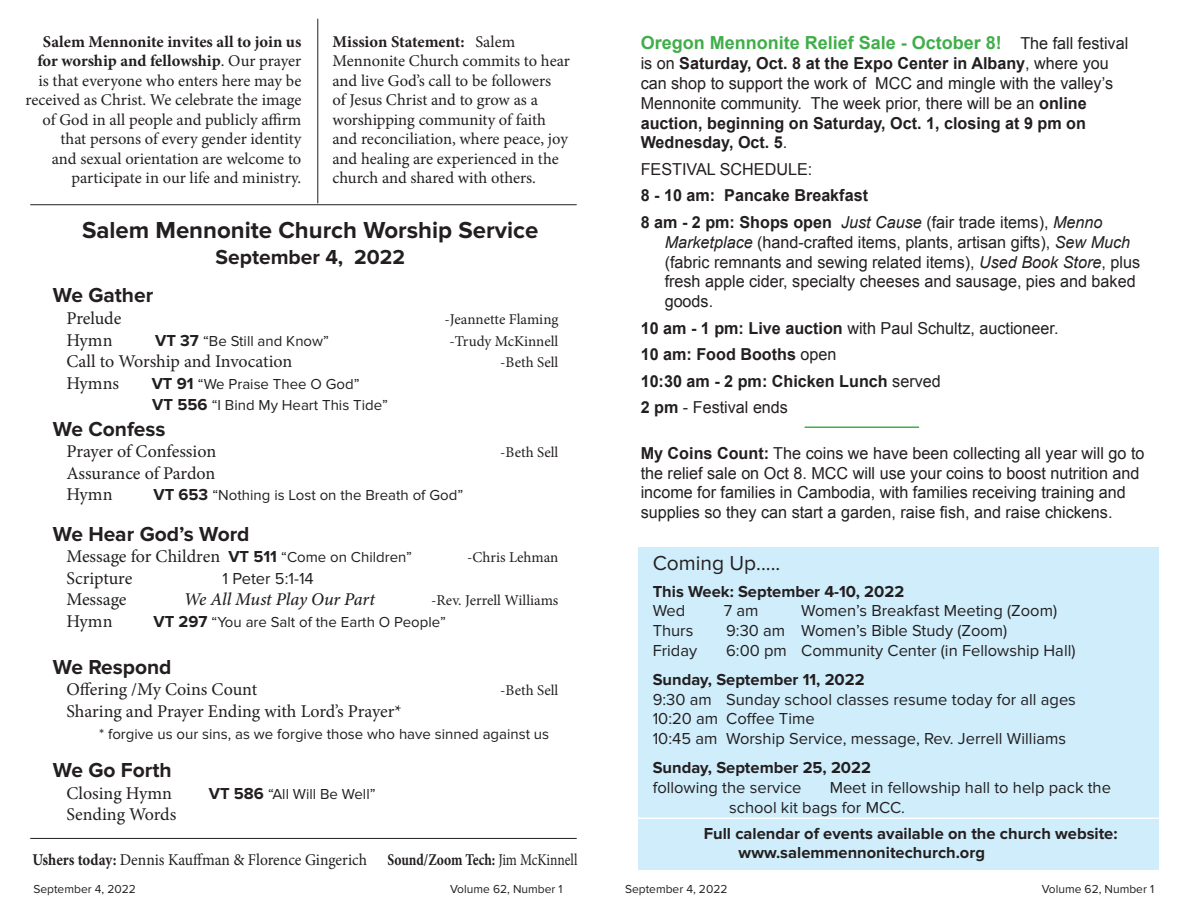
<style>
.page{position:relative;width:1188px;height:918px;background:#fff}
.page>*{position:absolute;margin:0;border:0;box-sizing:border-box;transform-origin:0 0}
.t1{font:700 24px "Proxima Nova";color:#231f20}
.t2{font:700 21px "Proxima Nova";color:#231f20}
.t3{font:21px "Proxima Nova";color:#231f20}
.t4{font:18px "Minion Pro";letter-spacing:-.005em;color:#231f20}
.t5{font:700 18px "Arial";color:#40ae49}
.t6{font:italic 500 18px "Minion Pro";letter-spacing:-.01em;color:#231f20}
.t7{font:16.5px/19.8px "Arial";color:#231f20}
.t8{font:16.5px/19.5px "Minion Pro";letter-spacing:-.005em;color:#231f20}
.t9{font:16.5px/19.8px "Proxima Nova";color:#231f20}
.t10{font:700 16.5px "Proxima Nova";color:#231f20}
.t11{font:700 16.5px "Arial";color:#231f20}
.t12{font:16.5px "Minion Pro";letter-spacing:-.005em;color:#231f20;scale:.94 1}
.t13{font:15px "Proxima Nova";color:#231f20}
.t14{font:15px "Minion Pro";color:#231f20}
.t15{font:12px "Proxima Nova";color:#231f20}
.s1{font-weight:700}
.s2{font-weight:700;font-size:16.5px}
.s3{font-family:"Proxima Nova";font-weight:700;font-size:16.5px}
.s4{font-family:"Proxima Nova";font-size:15px}
.s5{font-weight:400;font-size:16.5px;color:#231f20}
.s6{font-style:italic}
.s7{font-weight:400}
</style>
<div class="page">
<hr style="left:30px;top:204px;width:547px;height:1px;background:#231f20">
<hr style="left:317px;top:19px;width:1px;height:184px;background:#231f20">
<div style="left:638px;top:547px;width:521px;height:323px;background:#cfedfb"></div>
<hr style="left:618px;top:818px;width:557px;height:1px;background:#fff">
<hr style="left:30px;top:838px;width:547px;height:1px;background:#231f20">
<hr style="left:805px;top:426px;width:114px;height:2px;background:#40ae49">
<p class="t8" style="left:26px;top:32px;width:277px;text-align:right"><span class="s1">Salem Mennonite invites all to join us for worship and fellowship</span>. Our prayer is that everyone who enters here may be received as Christ. We celebrate the image of God in all people and publicly affirm that persons of every gender identity<br>and sexual orientation are welcome to participate in our life and ministry.</p>
<p class="t8" style="left:333px;top:32px;width:239px"><span class="s1">Mission Statement:</span> Salem<br>Mennonite Church commits to hear and live God’s call to be followers<br>of Jesus Christ and to grow as a worshipping community of faith and reconciliation, where peace, joy and healing are experienced in the church and shared with others.</p>
<p class="t1" style="left:82px;top:217px;width:458px">Salem Mennonite Church Worship Service</p>
<p class="t2" style="left:216px;top:245px;width:191px">September 4, 2022</p>
<p class="t2" style="left:53px;top:283px;width:102px">We Gather</p>
<p class="t4" style="left:66px;top:306px;width:57px">Prelude</p>
<p class="t14" style="left:445px;top:309px;width:115px">-Jeannette Flaming</p>
<p class="t4" style="left:66px;top:328px;width:48px">Hymn</p>
<p class="t13" style="left:155px;top:332px;width:175px"><span class="s2">VT 37</span> “Be Still and Know”</p>
<p class="t14" style="left:450px;top:331px;width:110px">-Trudy McKinnell</p>
<p class="t4" style="left:66px;top:349px;width:227px">Call to Worship and Invocation</p>
<p class="t14" style="left:500px;top:352px;width:60px">-Beth Sell</p>
<p class="t4" style="left:66px;top:371px;width:54px">Hymns</p>
<p class="t13" style="left:152px;top:375px;width:209px"><span class="s2">VT 91</span> “We Praise Thee O God”</p>
<p class="t13" style="left:152px;top:397px;width:237px"><span class="s2">VT 556</span> “I Bind My Heart This Tide”</p>
<p class="t2" style="left:53px;top:416px;width:114px">We Confess</p>
<p class="t4" style="left:66px;top:439px;width:151px">Prayer of Confession</p>
<p class="t14" style="left:500px;top:442px;width:60px">-Beth Sell</p>
<p class="t4" style="left:66px;top:461px;width:150px">Assurance of Pardon</p>
<p class="t4" style="left:66px;top:483px;width:48px">Hymn</p>
<p class="t13" style="left:153px;top:487px;width:311px"><span class="s2">VT 653</span> “Nothing is Lost on the Breath of God”</p>
<p class="t2" style="left:53px;top:521px;width:198px">We Hear God’s Word</p>
<p class="t4" style="left:66px;top:544px;width:347px">Message for Children <span class="s3">VT 511</span> <span class="s4">“Come on Children”</span></p>
<p class="t14" style="left:467px;top:547px;width:93px">-Chris Lehman</p>
<p class="t4" style="left:66px;top:566px;width:67px">Scripture</p>
<p class="t9" style="left:222px;top:569px;width:93px">1 Peter 5:1-14</p>
<p class="t4" style="left:66px;top:588px;width:62px">Message</p>
<p class="t6" style="left:184px;top:587px;width:193px">We All Must Play Our Part</p>
<p class="t14" style="left:431px;top:591px;width:129px">-Rev. Jerrell Williams</p>
<p class="t4" style="left:66px;top:609px;width:48px">Hymn</p>
<p class="t13" style="left:153px;top:613px;width:294px"><span class="s2">VT 297</span> “You are Salt of the Earth O People”</p>
<p class="t2" style="left:53px;top:655px;width:120px">We Respond</p>
<p class="t4" style="left:66px;top:678px;width:192px">Offering /My Coins Count</p>
<p class="t14" style="left:500px;top:681px;width:60px">-Beth Sell</p>
<p class="t4" style="left:66px;top:699px;width:337px">Sharing and Prayer Ending with Lord’s Prayer*</p>
<p class="t13" style="left:99px;top:725px;width:452px">* forgive us our sins, as we forgive those who have sinned against us</p>
<p class="t2" style="left:53px;top:758px;width:120px">We Go Forth</p>
<p class="t4" style="left:66px;top:781px;width:107px">Closing Hymn</p>
<p class="t13" style="left:209px;top:785px;width:168px"><span class="s2">VT 586</span> “All Will Be Well”</p>
<p class="t4" style="left:66px;top:803px;width:111px">Sending Words</p>
<p class="t12" style="left:32px;top:848px;width:581px"><span class="s1">Ushers today:</span> Dennis Kauffman &amp; Florence Gingerich <span class="s1">Sound/Zoom Tech:</span> Jim McKinnell</p>
<p class="t15" style="left:33px;top:882px;width:104px">September 4, 2022</p>
<p class="t15" style="left:450px;top:882px;width:114px">Volume 62, Number 1</p>
<p class="t5" style="left:641px;top:31px;width:489px">Oregon Mennonite Relief Sale - October 8! <span class="s5">The fall festival</span></p>
<p class="t7" style="left:641px;top:54px;width:474px">is on <span class="s1">Saturday, Oct. 8 at the Expo Center in Albany</span>, where you can shop to support the work of MCC and mingle with the valley’s Mennonite community. The week prior, there will be an <span class="s1">online auction, beginning on Saturday, Oct. 1, closing at 9 pm on Wednesday, Oct. 5</span>.</p>
<p class="t7" style="left:641px;top:159px;width:173px">FESTIVAL SCHEDULE:</p>
<p class="t11" style="left:641px;top:185px;width:229px">8 - 10 am: Pancake Breakfast</p>
<p class="t7" style="left:665px;top:212px;width:477px;text-indent:-24px"><span class="s1">8 am - 2 pm: Shops open</span> <span class="s6">Just Cause</span> (fair trade items), <span class="s6">Menno Marketplace</span> (hand-crafted items, plants, artisan gifts), <span class="s6">Sew Much </span>(fabric remnants and sewing related items), <span class="s6">Used Book Store</span>, plus fresh apple cider, specialty cheeses and sausage, pies and baked goods.</p>
<p class="t7" style="left:641px;top:318px;width:419px"><span class="s1">10 am - 1 pm: Live auction</span> with Paul Schultz, auctioneer.</p>
<p class="t11" style="left:641px;top:344px;width:197px">10 am: Food Booths <span class="s7">open</span></p>
<p class="t11" style="left:641px;top:370px;width:302px">10:30 am - 2 pm: Chicken Lunch <span class="s7">served</span></p>
<p class="t7" style="left:641px;top:398px;width:149px"><span class="s1">2 pm</span> - Festival ends</p>
<p class="t7" style="left:641px;top:443px;width:505px"><span class="s1">My Coins Count:</span> The coins we have been collecting all year will go to the relief sale on Oct 8. MCC will use your coins to boost nutrition and income for families in Cambodia, with families receiving training and supplies so they can start a garden, raise fish, and raise chickens.</p>
<p class="t3" style="left:653px;top:551px;width:129px">Coming Up.....</p>
<p class="t10" style="left:653px;top:582px;width:253px">This Week: September 4-10, 2022</p>
<p class="t9" style="left:653px;top:601px;width:34px">Wed</p>
<p class="t9" style="left:724px;top:601px;width:36px">7 am</p>
<p class="t9" style="left:801px;top:601px;width:257px">Women’s Breakfast Meeting (Zoom)</p>
<p class="t9" style="left:653px;top:621px;width:42px">Thurs</p>
<p class="t9" style="left:726px;top:621px;width:283px">9:30 am Women’s Bible Study (Zoom)</p>
<p class="t9" style="left:653px;top:641px;width:46px">Friday</p>
<p class="t9" style="left:726px;top:641px;width:351px">6:00 pm Community Center (in Fellowship Hall)</p>
<p class="t10" style="left:653px;top:670px;width:213px">Sunday, September 11, 2022</p>
<p class="t9" style="left:653px;top:690px;width:425px">9:30 am Sunday school classes resume today for all ages</p>
<p class="t9" style="left:653px;top:709px;width:164px">10:20 am Coffee Time</p>
<p class="t9" style="left:653px;top:729px;width:415px">10:45 am Worship Service, message, Rev. Jerrell Williams</p>
<p class="t10" style="left:653px;top:758px;width:220px">Sunday, September 25, 2022</p>
<p class="t9" style="left:653px;top:778px;width:150px">following the service</p>
<p class="t9" style="left:729px;top:778px;width:383px;text-indent:100px">Meet in fellowship hall to help pack the school kit bags for MCC.</p>
<p class="t10" style="left:704px;top:824px;width:415px">Full calendar of events available on the church website:</p>
<p class="t10" style="left:739px;top:843px;width:248px">www.salemmennonitechurch.org</p>
<p class="t15" style="left:625px;top:882px;width:104px">September 4, 2022</p>
<p class="t15" style="left:1042px;top:882px;width:114px">Volume 62, Number 1</p>
</div>
